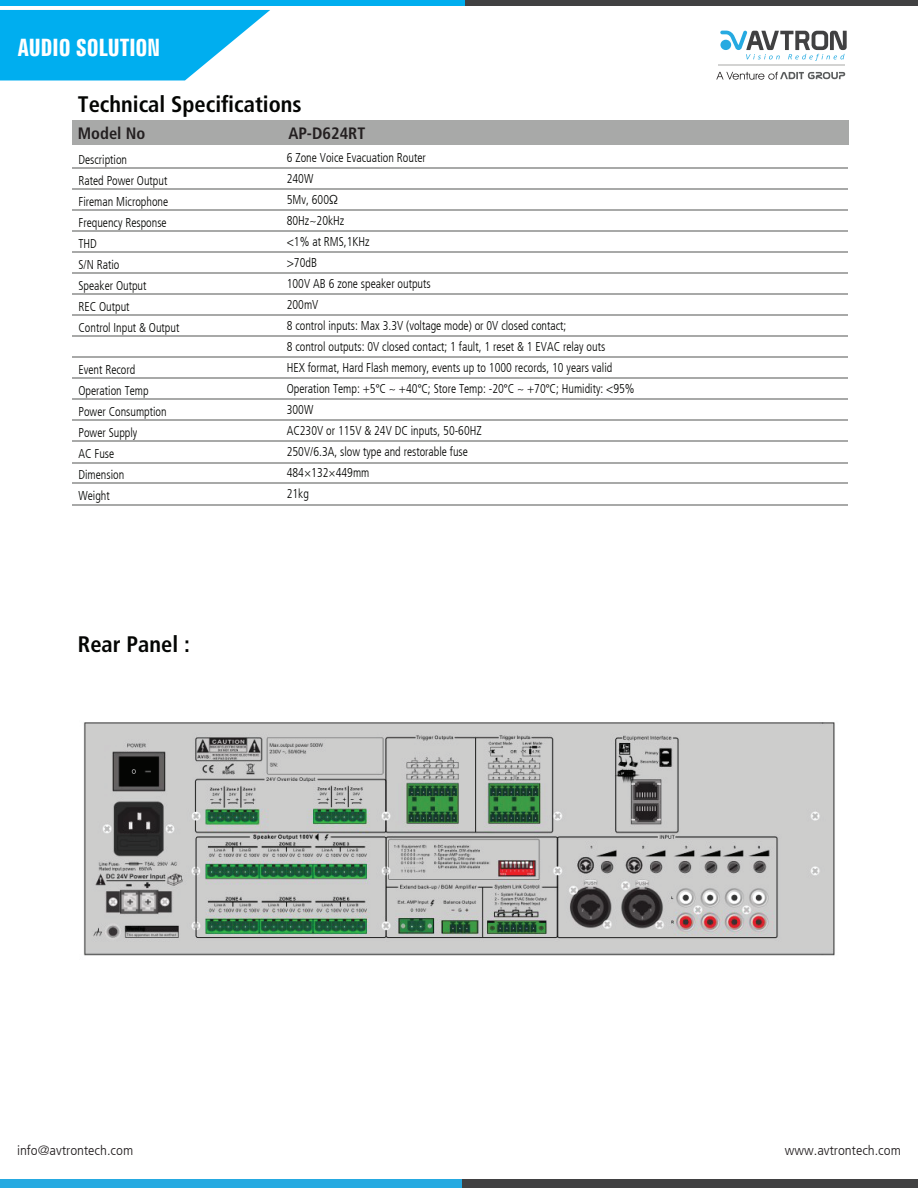
<style>
.page{position:relative;width:918px;height:1188px;background:#fff}
.page>*{position:absolute;margin:0;border:0;box-sizing:border-box;transform-origin:0 0}
.t1{font:700 extra-condensed 24px "Zurich BT";color:#fff}
.t2{font:700 condensed 22.5px "Frutiger LT Com";color:#040503}
.t3{font:700 condensed 16.5px "Frutiger LT Com";color:#231f20}
.t4{font:300 condensed 13.5px "Frutiger LT Com";color:#231f20;scale:1.1 1}
.t5{font:300 condensed 12.75px/21px "Frutiger LT Com";color:#040503;scale:.94 1}
.s1{font-family:"Myriad Pro";font-weight:400;font-stretch:normal}
</style>
<div class="page">
<div style="left:0;top:1179px;width:904px;height:9px;background:#26aae1"></div>
<div style="left:462px;top:1179px;width:456px;height:9px;background:#414142"></div>
<div style="left:0;top:0;width:918px;height:5px;background:#00aeef"></div>
<div style="left:465px;top:0;width:453px;height:5px;background:#414142"></div>
<svg style="left:0;top:10px;width:270px;height:70px"></svg>
<div style="left:72px;top:121px;width:777px;height:24px;background:#a8a9a8"></div>
<hr style="left:718px;top:65px;width:127px;height:1px;background:#d3d3d2">
<svg style="left:716px;top:72px;width:129px;height:8px"></svg>
<svg style="left:720px;top:31px;width:127px;height:30px"></svg>
<hr style="left:72px;top:168px;width:776px;height:1px;background:#a8a9a8">
<hr style="left:72px;top:189px;width:776px;height:1px;background:#a8a9a8">
<hr style="left:72px;top:210px;width:776px;height:1px;background:#a8a9a8">
<hr style="left:72px;top:230px;width:776px;height:2px;background:#a8a9a8">
<hr style="left:72px;top:251px;width:776px;height:2px;background:#a8a9a8">
<hr style="left:72px;top:272px;width:776px;height:2px;background:#a8a9a8">
<hr style="left:72px;top:293px;width:776px;height:2px;background:#a8a9a8">
<hr style="left:72px;top:314px;width:776px;height:2px;background:#a8a9a8">
<hr style="left:72px;top:356px;width:776px;height:2px;background:#a8a9a8">
<hr style="left:72px;top:377px;width:776px;height:2px;background:#a8a9a8">
<hr style="left:72px;top:335px;width:776px;height:2px;background:#a8a9a8">
<hr style="left:72px;top:398px;width:776px;height:2px;background:#a8a9a8">
<hr style="left:72px;top:419px;width:776px;height:2px;background:#a8a9a8">
<hr style="left:72px;top:440px;width:776px;height:1px;background:#a8a9a8">
<hr style="left:72px;top:462px;width:776px;height:2px;background:#a8a9a8">
<hr style="left:72px;top:483px;width:776px;height:1px;background:#a8a9a8">
<hr style="left:72px;top:504px;width:776px;height:1px;background:#a8a9a8">
<img style="left:83px;top:722px;width:752px;height:234px">
<h1 class="t1" style="left:18px;top:34px;width:144px">AUDIO SOLUTION</h1>
<h2 class="t2" style="left:78px;top:91px;width:225px">Technical Specifications</h2>
<p class="t3" style="left:78px;top:124px;width:69px">Model No</p>
<p class="t3" style="left:288px;top:124px;width:79px">AP-D624RT</p>
<p class="t5" style="left:79px;top:149px;width:109px">Description<br>Rated Power Output<br>Fireman Microphone<br>Frequency Response<br>THD<br>S/N Ratio<br>Speaker Output<br>REC Output<br>Control Input &amp; Output</p>
<p class="t5" style="left:79px;top:359px;width:95px">Event Record<br>Operation Temp<br>Power Consumption<br>Power Supply<br>AC Fuse<br>Dimension<br>Weight</p>
<p class="t5" style="left:287px;top:148px;width:372px">6 Zone Voice Evacuation Router<br>240W<br>5Mv, 600Ω<br>80Hz~20kHz<br>&lt;1% at RMS,1KHz<br>&gt;70dB<br>100V AB 6 zone speaker outputs<br>200mV<br>8 control inputs: Max 3.3V (voltage mode) or 0V closed contact;<br>8 control outputs: 0V closed contact; 1 fault, 1 reset &amp; 1 EVAC relay outs<br>HEX format, Hard Flash memory, events up to 1000 records, 10 years valid<br>Operation Temp: +5<span class="s1">°</span>C ~ +40<span class="s1">°</span>C; Store Temp: -20<span class="s1">°</span>C ~ +70<span class="s1">°</span>C; Humidity: &lt;95%<br>300W<br>AC230V or 115V &amp; 24V DC inputs, 50-60HZ<br>250V/6.3A, slow type and restorable fuse<br>484×132×449mm<br>21kg</p>
<h2 class="t2" style="left:78px;top:631px;width:114px">Rear Panel :</h2>
<p class="t4" style="left:17px;top:1143px;width:107px">info@avtrontech.com</p>
<p class="t4" style="left:785px;top:1143px;width:107px">www.avtrontech.com</p>
</div>
